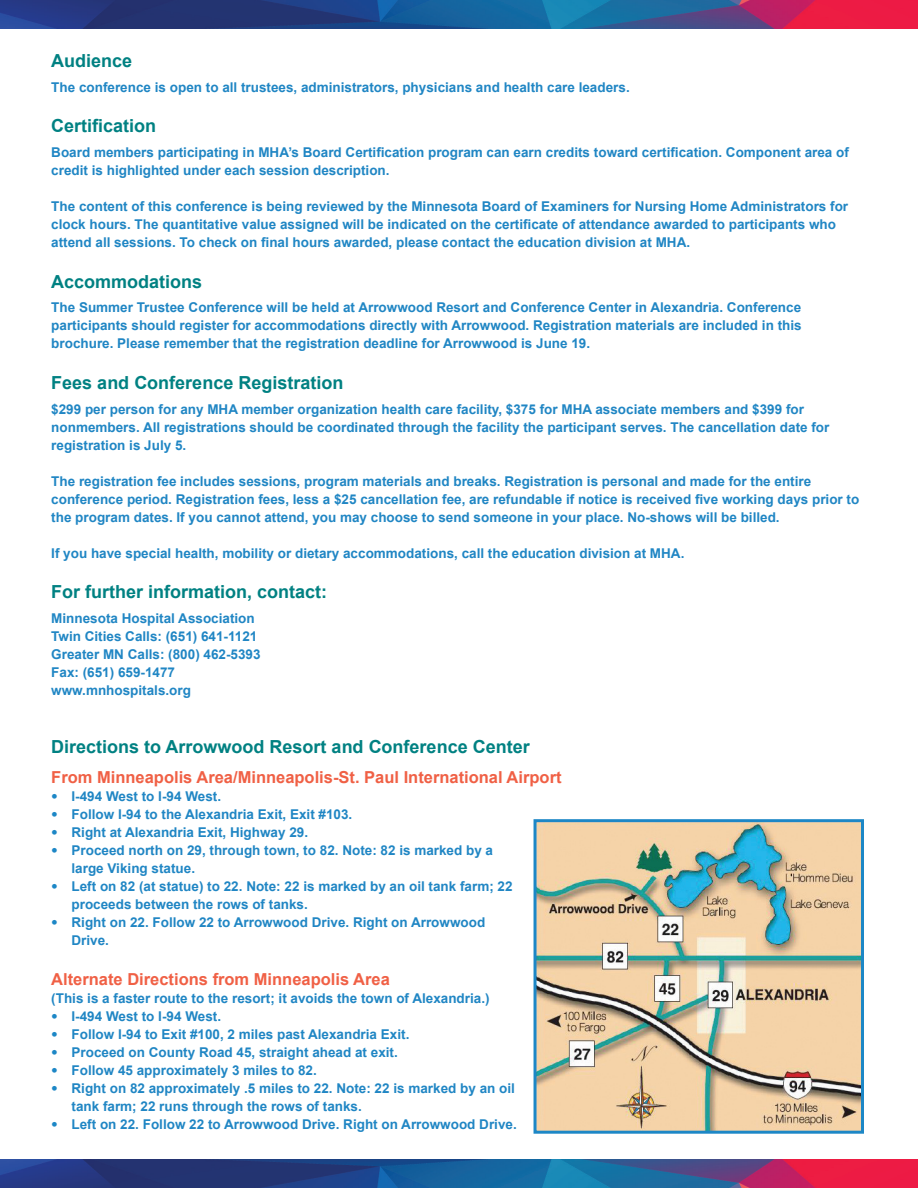
<style>
.page{position:relative;width:918px;height:1188px;background:#fff}
.page>*{position:absolute;margin:0;border:0;box-sizing:border-box;transform-origin:0 0}
.Time_and_Title{font:700 18px "Arial";color:#008182}
.SessionTitle{font:700 16.5px "Arial";color:#f06045}
.Text_No_Indent{font:700 13.5px/18px "Arial";color:#2086c4}
.s1{font-family:"Frutiger LT Pro";font-weight:400;font-stretch:condensed;color:#1d87c6}
</style>
<div class="page">
<img style="left:0;top:1160px;width:918px;height:28px">
<img style="left:538px;top:823px;width:322px;height:307px">
<div style="left:534px;top:819px;width:330px;height:315px;border:3px solid #1d87c6"></div>
<img style="left:0;top:0;width:918px;height:28px">
<p class="Time_and_Title" style="left:51px;top:48px;width:83px">Audience</p>
<p class="Text_No_Indent" style="left:51px;top:78px;width:580px">The conference is open to all trustees, administrators, physicians and health care leaders.</p>
<p class="Time_and_Title" style="left:51px;top:113px;width:107px">Certification</p>
<p class="Text_No_Indent" style="left:51px;top:144px;width:799px">Board members participating in MHA’s Board Certification program can earn credits toward certification. Component area of credit is highlighted under each session description.</p>
<p class="Text_No_Indent" style="left:51px;top:198px;width:798px">The content of this conference is being reviewed by the Minnesota Board of Examiners for Nursing Home Administrators for clock hours. The quantitative value assigned will be indicated on the certificate of attendance awarded to participants who attend all sessions. To check on final hours awarded, please contact the education division at MHA.</p>
<p class="Time_and_Title" style="left:51px;top:269px;width:153px">Accommodations</p>
<p class="Text_No_Indent" style="left:51px;top:299px;width:752px;text-align:justify">The Summer Trustee Conference will be held at Arrowwood Resort and Conference Center in Alexandria. Conference participants should register for accommodations directly with Arrowwood. Registration materials are included in this brochure. Please remember that the registration deadline for Arrowwood is June 19.</p>
<p class="Time_and_Title" style="left:51px;top:370px;width:294px">Fees and Conference Registration</p>
<p class="Text_No_Indent" style="left:51px;top:400px;width:780px">$299 per person for any MHA member organization health care facility, $375 for MHA associate members and $399 for nonmembers. All registrations should be coordinated through the facility the participant serves. The cancellation date for registration is July 5.</p>
<p class="Text_No_Indent" style="left:51px;top:472px;width:810px">The registration fee includes sessions, program materials and breaks. Registration is personal and made for the entire conference period. Registration fees, less a $25 cancellation fee, are refundable if notice is received five working days prior to the program dates. If you cannot attend, you may choose to send someone in your place. No-shows will be billed.</p>
<p class="Text_No_Indent" style="left:51px;top:544px;width:635px">If you have special health, mobility or dietary accommodations, call the education division at MHA.</p>
<p class="Time_and_Title" style="left:51px;top:579px;width:278px">For further information, contact:</p>
<p class="Text_No_Indent" style="left:51px;top:609px;width:205px">Minnesota Hospital Association</p>
<p class="Text_No_Indent" style="left:51px;top:627px;width:208px">Twin Cities Calls: (651) 641-1121</p>
<p class="Text_No_Indent" style="left:51px;top:645px;width:211px">Greater MN Calls: (800) 462-5393</p>
<p class="Text_No_Indent" style="left:51px;top:663px;width:125px">Fax: (651) 659-1477</p>
<p class="Text_No_Indent" style="left:51px;top:681px;width:141px">www.mnhospitals.org</p>
<p class="Time_and_Title" style="left:51px;top:734px;width:480px">Directions to Arrowwood Resort and Conference Center</p>
<p class="SessionTitle" style="left:51px;top:765px;width:512px">From Minneapolis Area/Minneapolis-St. Paul International Airport</p>
<p class="Text_No_Indent" style="left:51px;top:787px;width:171px"><span class="s1">•</span> I-494 West to I-94 West.</p>
<p class="Text_No_Indent" style="left:51px;top:805px;width:303px"><span class="s1">•</span> Follow I-94 to the Alexandria Exit, Exit #103.</p>
<p class="Text_No_Indent" style="left:51px;top:823px;width:258px"><span class="s1">•</span> Right at Alexandria Exit, Highway 29.</p>
<p class="Text_No_Indent" style="left:72px;top:841px;width:423px;text-indent:-20px"><span class="s1">•</span> Proceed north on 29, through town, to 82. Note: 82 is marked by a large Viking statue.</p>
<p class="Text_No_Indent" style="left:72px;top:877px;width:443px;text-indent:-20px"><span class="s1">•</span> Left on 82 (at statue) to 22. Note: 22 is marked by an oil tank farm; 22 proceeds between the rows of tanks.</p>
<p class="Text_No_Indent" style="left:72px;top:913px;width:415px;text-indent:-20px"><span class="s1">•</span> Right on 22. Follow 22 to Arrowwood Drive. Right on Arrowwood<br>Drive.</p>
<p class="SessionTitle" style="left:51px;top:968px;width:340px">Alternate Directions from Minneapolis Area</p>
<p class="Text_No_Indent" style="left:51px;top:990px;width:440px">(This is a faster route to the resort; it avoids the town of Alexandria.)</p>
<p class="Text_No_Indent" style="left:51px;top:1008px;width:171px"><span class="s1">•</span> I-494 West to I-94 West.</p>
<p class="Text_No_Indent" style="left:51px;top:1026px;width:360px"><span class="s1">•</span> Follow I-94 to Exit #100, 2 miles past Alexandria Exit.</p>
<p class="Text_No_Indent" style="left:51px;top:1044px;width:348px"><span class="s1">•</span> Proceed on County Road 45, straight ahead at exit.</p>
<p class="Text_No_Indent" style="left:51px;top:1062px;width:267px"><span class="s1">•</span> Follow 45 approximately 3 miles to 82.</p>
<p class="Text_No_Indent" style="left:72px;top:1080px;width:445px;text-indent:-20px"><span class="s1">•</span> Right on 82 approximately .5 miles to 22. Note: 22 is marked by an oil tank farm; 22 runs through the rows of tanks.</p>
<p class="Text_No_Indent" style="left:51px;top:1116px;width:467px"><span class="s1">•</span> Left on 22. Follow 22 to Arrowwood Drive. Right on Arrowwood Drive.</p>
</div>
